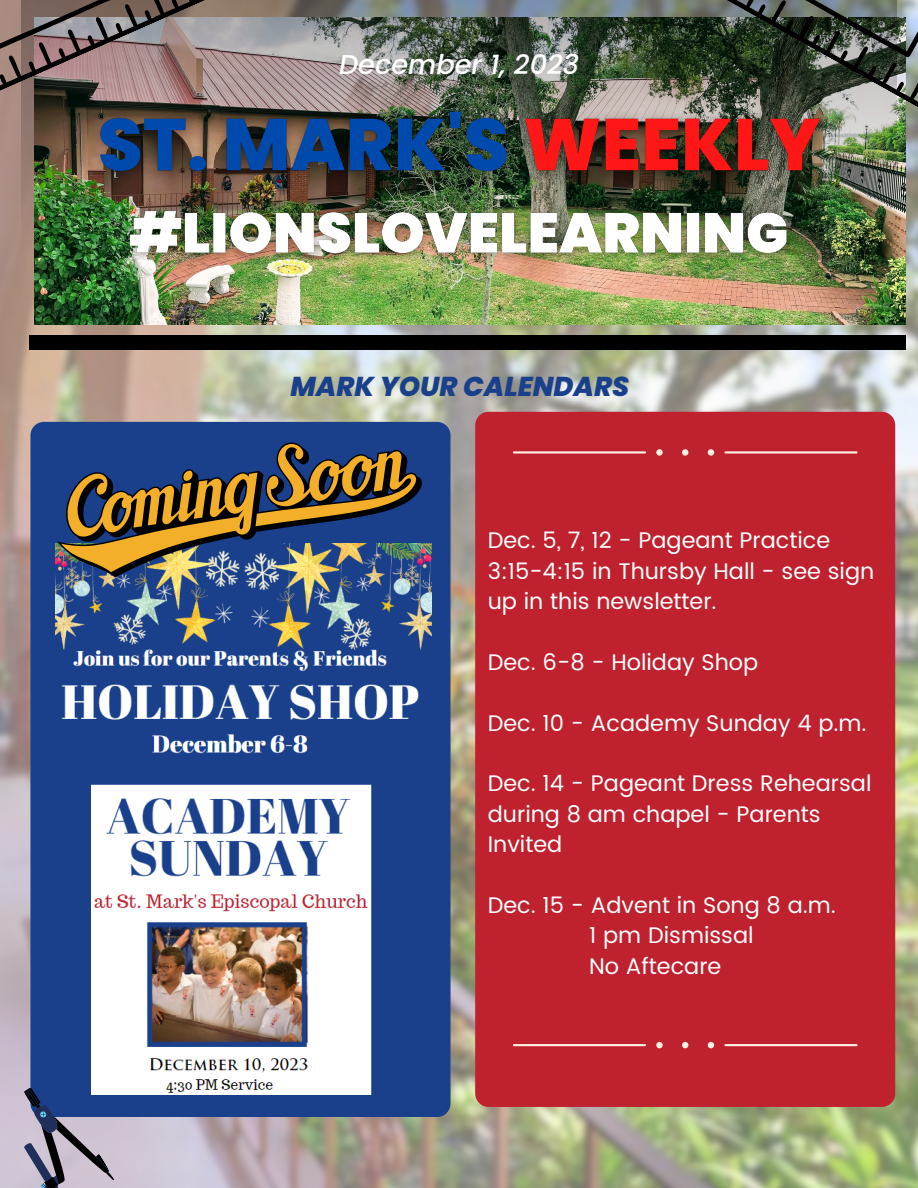
<style>
.page{position:relative;width:918px;height:1188px;background:#fff}
.page>*{position:absolute;margin:0;border:0;box-sizing:border-box;transform-origin:0 0}
.t1{font:italic 800 27.3px "Poppins";color:#1a408b}
.t2{font:italic 500 27.15px "Poppins";color:#fff}
.t3{font:22.5px/30.3px "Poppins";color:#fff}
</style>
<div class="page">
<img style="left:0;top:102px;width:918px;height:1086px">
<div style="left:30px;top:422px;width:421px;height:695px;background:#1a408b;border-radius:13px"></div>
<img style="left:34px;top:112px;width:871px;height:212px">
<img style="left:21px;top:0;width:876px;height:250px">
<div style="left:30px;top:335px;width:876px;height:15px;background:#000"></div>
<svg style="left:0;top:1075px;width:119px;height:113px"></svg>
<svg style="left:0;top:0;width:282px;height:102px;background:#8b7876"></svg>
<img style="left:633px;top:0;width:285px;height:112px">
<div style="left:475px;top:412px;width:420px;height:695px;background:#bf212e;border-radius:13px"></div>
<hr style="left:513px;top:1044px;width:133px;height:2px;background:#fff1e1">
<hr style="left:724px;top:1044px;width:134px;height:2px;background:#fff1e1">
<svg style="left:682px;top:1042px;width:6px;height:6px"></svg>
<div style="left:656px;top:1042px;width:7px;height:6px;background:#fff1e1;border-radius:50%"></div>
<svg style="left:708px;top:1042px;width:6px;height:6px"></svg>
<hr style="left:513px;top:451px;width:133px;height:3px;background:#fff1e1">
<hr style="left:724px;top:451px;width:134px;height:3px;background:#fff1e1">
<div style="left:682px;top:449px;width:6px;height:7px;background:#fff1e1;border-radius:50%"></div>
<svg style="left:656px;top:449px;width:7px;height:7px"></svg>
<div style="left:708px;top:449px;width:6px;height:7px;background:#fff1e1;border-radius:50%"></div>
<img style="left:92px;top:784px;width:280px;height:311px">
<img style="left:55px;top:544px;width:376px;height:210px">
<svg style="left:57px;top:442px;width:366px;height:135px"></svg>
<svg style="left:61px;top:444px;width:356px;height:128px"></svg>
<img style="left:81px;top:93px;width:760px;height:103px">
<img style="left:116px;top:195px;width:686px;height:78px">
<p class="t2" style="left:339px;top:45px;width:241px">December 1, 2023</p>
<p class="t1" style="left:290px;top:367px;width:340px">MARK YOUR CALENDARS</p>
<p class="t3" style="left:488px;top:525px;width:388px">Dec. 5, 7, 12 - Pageant Practice<br>3:15-4:15 in Thursby Hall - see sign up in this newsletter.</p>
<p class="t3" style="left:488px;top:647px;width:272px">Dec. 6-8 - Holiday Shop</p>
<p class="t3" style="left:488px;top:708px;width:380px">Dec. 10 - Academy Sunday 4 p.m.</p>
<p class="t3" style="left:488px;top:768px;width:385px">Dec. 14 - Pageant Dress Rehearsal during 8 am chapel - Parents<br>Invited</p>
<p class="t3" style="left:488px;top:890px;width:350px">Dec. 15 - Advent in Song 8 a.m.</p>
<p class="t3" style="left:589px;top:920px;width:166px">1 pm Dismissal</p>
<p class="t3" style="left:589px;top:951px;width:134px">No Aftecare</p>
</div>
